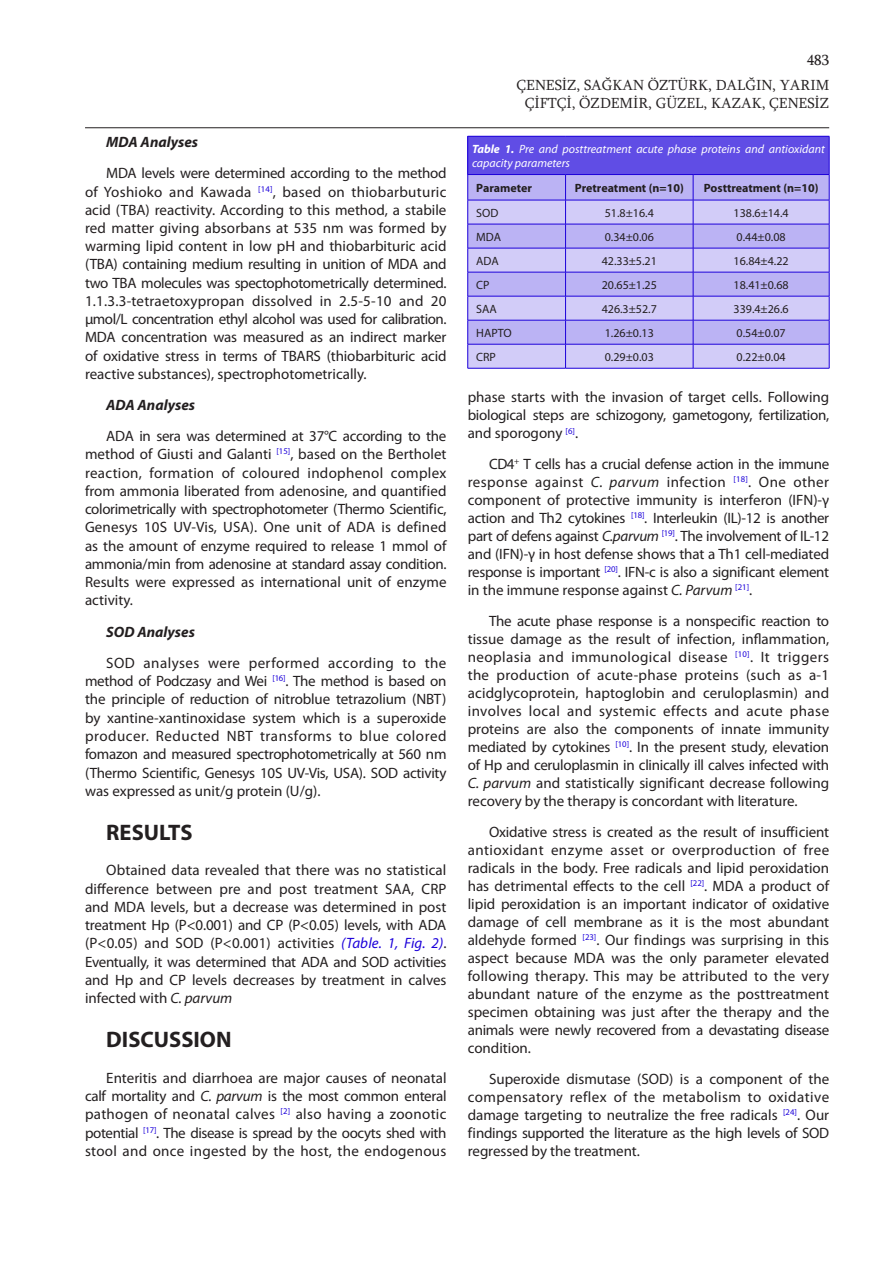
<style>
.page{position:relative;width:893px;height:1263px;background:#fff}
.page>*{position:absolute;margin:0;border:0;box-sizing:border-box;transform-origin:0 0}
.t1{font:700 22.5px "Myriad Pro";color:#231f20}
.t2{font:15px/18px "Myriad Pro";color:#231f20;text-align:justify}
.t3{font:15px/25px "Sylfaen";color:#231f20;text-align:right}
.t4{font:italic 700 15px "Myriad Pro";color:#231f20}
.t5{font:12px "Myriad Pro";color:#231f20}
.t6{font:italic 12px/14.4px "Myriad Pro";color:#fff}
.t7{font:700 12px "Myriad Pro";color:#231f20}
.s1{font-style:italic;color:#1c00da}
.s2{font-style:italic}
.s3{font-weight:700}
</style>
<div class="page">
<hr style="left:85px;top:127px;width:744px;height:1px;background:#231f20">
<div style="left:468px;top:136px;width:361px;height:39px;background:#604de5"></div>
<div style="left:468px;top:175px;width:361px;height:25px;background:#bbb3f4"></div>
<svg style="left:468px;top:201px;width:361px;height:167px;fill:#d2ccf8"></svg>
<hr style="left:468px;top:136px;width:98px;height:1px;background:#1c00da">
<hr style="left:467px;top:136px;width:1px;height:38px;background:#1c00da">
<hr style="left:566px;top:136px;width:127px;height:1px;background:#1c00da">
<hr style="left:693px;top:136px;width:136px;height:1px;background:#1c00da">
<hr style="left:829px;top:136px;width:1px;height:38px;background:#1c00da">
<hr style="left:468px;top:174px;width:98px;height:1px;background:#1c00da">
<hr style="left:566px;top:174px;width:127px;height:1px;background:#1c00da">
<hr style="left:693px;top:174px;width:136px;height:1px;background:#1c00da">
<hr style="left:468px;top:200px;width:98px;height:1px;background:#1c00da">
<hr style="left:566px;top:200px;width:127px;height:1px;background:#1c00da">
<hr style="left:693px;top:200px;width:136px;height:1px;background:#1c00da">
<hr style="left:468px;top:224px;width:98px;height:1px;background:#1c00da">
<hr style="left:566px;top:224px;width:127px;height:1px;background:#1c00da">
<hr style="left:693px;top:224px;width:136px;height:1px;background:#1c00da">
<hr style="left:468px;top:248px;width:98px;height:1px;background:#1c00da">
<hr style="left:566px;top:248px;width:127px;height:1px;background:#1c00da">
<hr style="left:693px;top:248px;width:136px;height:1px;background:#1c00da">
<hr style="left:468px;top:272px;width:98px;height:1px;background:#1c00da">
<hr style="left:566px;top:272px;width:127px;height:1px;background:#1c00da">
<hr style="left:693px;top:272px;width:136px;height:1px;background:#1c00da">
<hr style="left:468px;top:296px;width:98px;height:1px;background:#1c00da">
<hr style="left:566px;top:296px;width:127px;height:1px;background:#1c00da">
<hr style="left:693px;top:296px;width:136px;height:1px;background:#1c00da">
<hr style="left:468px;top:320px;width:98px;height:1px;background:#1c00da">
<hr style="left:566px;top:320px;width:127px;height:1px;background:#1c00da">
<hr style="left:693px;top:320px;width:136px;height:1px;background:#1c00da">
<hr style="left:468px;top:344px;width:98px;height:1px;background:#1c00da">
<svg style="left:467px;top:175px;width:1px;height:193px"></svg>
<hr style="left:566px;top:344px;width:127px;height:1px;background:#1c00da">
<svg style="left:565px;top:175px;width:1px;height:193px"></svg>
<hr style="left:693px;top:344px;width:136px;height:1px;background:#1c00da">
<svg style="left:693px;top:175px;width:1px;height:193px"></svg>
<svg style="left:829px;top:175px;width:1px;height:193px"></svg>
<hr style="left:468px;top:368px;width:98px;height:1px;background:#1c00da">
<hr style="left:566px;top:368px;width:127px;height:1px;background:#1c00da">
<hr style="left:693px;top:368px;width:136px;height:1px;background:#1c00da">
<p class="t4" style="left:106px;top:133px;width:93px">MDA Analyses</p>
<p class="t2" style="left:85px;top:164px;width:363px;text-indent:21px">MDA levels were determined according to the method of Yoshioko and Kawada <sup>[14]</sup>, based on thiobarbuturic acid (TBA) reactivity. According to this method, a stabile red matter giving absorbans at 535 nm was formed by warming lipid content in low pH and thiobarbituric acid (TBA) containing medium resulting in unition of MDA and two TBA molecules was spectophotometrically determined.<br>1.1.3.3-tetraetoxypropan dissolved in 2.5-5-10 and 20 μmol/L concentration ethyl alcohol was used for calibration.<br>MDA concentration was measured as an indirect marker of oxidative stress in terms of TBARS (thiobarbituric acid reactive substances), spectrophotometrically.</p>
<p class="t4" style="left:106px;top:395px;width:90px">ADA Analyses</p>
<p class="t2" style="left:85px;top:427px;width:363px;text-indent:21px">ADA in sera was determined at 37°C according to the method of Giusti and Galanti <sup>[15]</sup>, based on the Bertholet reaction, formation of coloured indophenol complex from ammonia liberated from adenosine, and quantified colorimetrically with spectrophotometer (Thermo Scientific, Genesys 10S UV-Vis, USA). One unit of ADA is defined as the amount of enzyme required to release 1 mmol of ammonia/min from adenosine at standard assay condition.<br>Results were expressed as international unit of enzyme activity.</p>
<p class="t4" style="left:106px;top:622px;width:90px">SOD Analyses</p>
<p class="t2" style="left:85px;top:653px;width:363px;text-indent:21px">SOD analyses were performed according to the method of Podczasy and Wei <sup>[16]</sup>. The method is based on the principle of reduction of nitroblue tetrazolium (NBT) by xantine-xantinoxidase system which is a superoxide producer. Reducted NBT transforms to blue colored fomazon and measured spectrophotometrically at 560 nm (Thermo Scientific, Genesys 10S UV-Vis, USA). SOD activity was expressed as unit/g protein (U/g).</p>
<h1 class="t1" style="left:106px;top:817px;width:88px">RESULTS</h1>
<p class="t2" style="left:85px;top:861px;width:363px;text-indent:21px">Obtained data revealed that there was no statistical difference between pre and post treatment SAA, CRP and MDA levels, but a decrease was determined in post treatment Hp (P&lt;0.001) and CP (P&lt;0.05) levels, with ADA (P&lt;0.05) and SOD (P&lt;0.001) activities <span class="s1">(Table. 1, Fig. 2)</span>.<br>Eventually, it was determined that ADA and SOD activities and Hp and CP levels decreases by treatment in calves infected with <span class="s2">C. parvum</span></p>
<h1 class="t1" style="left:106px;top:1025px;width:127px">DISCUSSION</h1>
<p class="t2" style="left:85px;top:1068px;width:363px;text-indent:21px">Enteritis and diarrhoea are major causes of neonatal calf mortality and <span class="s2">C. parvum</span> is the most common enteral pathogen of neonatal calves <sup>[2]</sup> also having a zoonotic potential <sup>[17]</sup>. The disease is spread by the oocyts shed with stool and once ingested by the host, the endogenous</p>
<p class="t3" style="left:517px;top:47px;width:314px">483<br>ÇENESİZ, SAĞKAN ÖZTÜRK, DALĞIN, YARIM</p>
<p class="t3" style="left:525px;top:90px;width:306px">ÇİFTÇİ, ÖZDEMİR, GÜZEL, KAZAK, ÇENESİZ</p>
<p class="t6" style="left:472px;top:141px;width:354px"><span class="s3">Table 1.</span> Pre and posttreatment acute phase proteins and antioxidant capacity parameters</p>
<p class="t7" style="left:476px;top:180px;width:57px">Parameter</p>
<p class="t7" style="left:575px;top:180px;width:110px">Pretreatment (n=10)</p>
<p class="t7" style="left:704px;top:180px;width:116px">Posttreatment (n=10)</p>
<p class="t5" style="left:476px;top:205px;width:24px">SOD</p>
<p class="t5" style="left:605px;top:205px;width:51px">51.8±16.4</p>
<p class="t5" style="left:733px;top:205px;width:57px">138.6±14.4</p>
<p class="t5" style="left:476px;top:229px;width:26px">MDA</p>
<p class="t5" style="left:605px;top:229px;width:51px">0.34±0.06</p>
<p class="t5" style="left:737px;top:229px;width:51px">0.44±0.08</p>
<p class="t5" style="left:476px;top:253px;width:24px">ADA</p>
<p class="t5" style="left:602px;top:253px;width:57px">42.33±5.21</p>
<p class="t5" style="left:733px;top:253px;width:57px">16.84±4.22</p>
<p class="t5" style="left:476px;top:277px;width:15px">CP</p>
<p class="t5" style="left:602px;top:277px;width:57px">20.65±1.25</p>
<p class="t5" style="left:733px;top:277px;width:57px">18.41±0.68</p>
<p class="t5" style="left:476px;top:301px;width:22px">SAA</p>
<p class="t5" style="left:602px;top:301px;width:57px">426.3±52.7</p>
<p class="t5" style="left:733px;top:301px;width:57px">339.4±26.6</p>
<p class="t5" style="left:476px;top:325px;width:37px">HAPTO</p>
<p class="t5" style="left:605px;top:325px;width:51px">1.26±0.13</p>
<p class="t5" style="left:737px;top:325px;width:51px">0.54±0.07</p>
<p class="t5" style="left:476px;top:349px;width:21px">CRP</p>
<p class="t5" style="left:605px;top:349px;width:51px">0.29±0.03</p>
<p class="t5" style="left:737px;top:349px;width:51px">0.22±0.04</p>
<p class="t2" style="left:468px;top:388px;width:363px">phase starts with the invasion of target cells. Following biological steps are schizogony, gametogony, fertilization, and sporogony <sup>[6]</sup>.</p>
<p class="t2" style="left:468px;top:455px;width:363px;text-indent:21px">CD4<sup>+</sup> T cells has a crucial defense action in the immune response against <span class="s2">C. parvum</span> infection <sup>[18]</sup>. One other component of protective immunity is interferon (IFN)-γ action and Th2 cytokines <sup>[18]</sup>. Interleukin (IL)-12 is another part of defens against <span class="s2">C.parvum</span> <sup>[19]</sup>. The involvement of IL-12 and (IFN)-γ in host defense shows that a Th1 cell-mediated response is important <sup>[20]</sup>. IFN-c is also a significant element in the immune response against <span class="s2">C. Parvum</span> <sup>[21]</sup>.</p>
<p class="t2" style="left:468px;top:612px;width:363px;text-indent:21px">The acute phase response is a nonspecific reaction to tissue damage as the result of infection, inflammation, neoplasia and immunological disease <sup>[10]</sup>. It triggers the production of acute-phase proteins (such as a-1 acidglycoprotein, haptoglobin and ceruloplasmin) and involves local and systemic effects and acute phase proteins are also the components of innate immunity mediated by cytokines <sup>[10]</sup>. In the present study, elevation of Hp and ceruloplasmin in clinically ill calves infected with <span class="s2">C. parvum</span> and statistically significant decrease following recovery by the therapy is concordant with literature.</p>
<p class="t2" style="left:468px;top:822px;width:363px;text-indent:21px">Oxidative stress is created as the result of insufficient antioxidant enzyme asset or overproduction of free radicals in the body. Free radicals and lipid peroxidation has detrimental effects to the cell <sup>[22]</sup>. MDA a product of lipid peroxidation is an important indicator of oxidative damage of cell membrane as it is the most abundant aldehyde formed <sup>[23]</sup>. Our findings was surprising in this aspect because MDA was the only parameter elevated following therapy. This may be attributed to the very abundant nature of the enzyme as the posttreatment specimen obtaining was just after the therapy and the animals were newly recovered from a devastating disease condition.</p>
<p class="t2" style="left:468px;top:1069px;width:363px;text-indent:21px">Superoxide dismutase (SOD) is a component of the compensatory reflex of the metabolism to oxidative damage targeting to neutralize the free radicals <sup>[24]</sup>. Our findings supported the literature as the high levels of SOD regressed by the treatment.</p>
</div>
